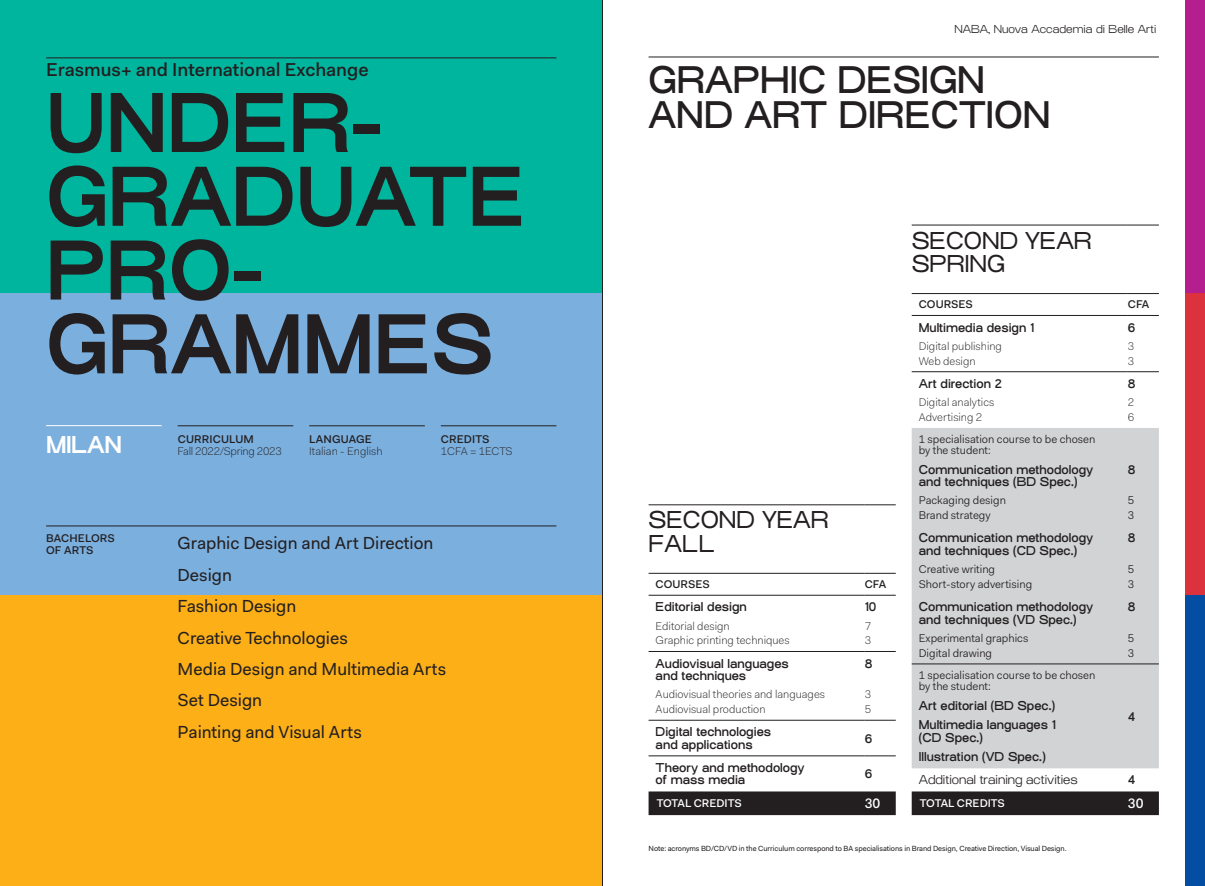
<style>
.page{position:relative;width:1205px;height:886px;background:#fff}
.page>*{position:absolute;margin:0;border:0;box-sizing:border-box;transform-origin:0 0}
.t1{font:700 82.5px/73.8px "Osmose";color:#231f20}
.t2{font:500 37.5px/35px "Osmose";color:#231f20}
.t3{font:23.75px/23.8px "Osmose";color:#231f20}
.t4{font:700 23.75px "Osmose";letter-spacing:-.02em;color:#fff}
.t5{font:500 18.75px "Fakt";color:#231f20}
.t6{font:17.5px/31.5px "Fakt";color:#231f20}
.t7{font:500 13.75px "Fakt";color:#fff}
.t8{font:500 12.5px/12.5px "Osmose";color:#231f20}
.t9{font:300 12.5px "Osmose";color:#231f20}
.t10{font:11.25px/14.8px "Fakt Blond";color:#231f20}
.t11{font:300 11.25px/14.8px "Fakt";color:#231f20}
.t12{font:500 11.25px/12.5px "Fakt";letter-spacing:.005em;color:#231f20}
.t13{font:300 11.25px "Osmose";letter-spacing:.005em;color:#231f20}
.t14{font:500 11.25px "Fakt";color:#fff}
.t15{font:300 11.25px "Fakt";letter-spacing:-.02em;color:#231f20}
.t16{font:7.5px "Fakt";letter-spacing:-.01em;color:#231f20}
</style>
<div class="page">
<div style="left:0;top:594px;width:602px;height:292px;background:#fcaf17"></div>
<div style="left:0;top:292px;width:602px;height:303px;background:#7bafde"></div>
<div style="left:0;top:0;width:602px;height:292px;background:#00b59d"></div>
<hr style="left:46px;top:58px;width:510px;height:1px;background:#231f20">
<hr style="left:46px;top:526px;width:510px;height:1px;background:#231f20">
<hr style="left:178px;top:426px;width:115px;height:1px;background:#231f20">
<hr style="left:46px;top:425px;width:116px;height:1px;background:#fff">
<hr style="left:309px;top:426px;width:116px;height:1px;background:#231f20">
<hr style="left:441px;top:426px;width:115px;height:1px;background:#231f20">
<div style="left:1185px;top:594px;width:20px;height:292px;background:#034ea2"></div>
<div style="left:1185px;top:292px;width:20px;height:303px;background:#db323e"></div>
<div style="left:1185px;top:0;width:20px;height:292px;background:#b41e8e"></div>
<div style="left:648px;top:791px;width:248px;height:24px;background:#231f20"></div>
<hr style="left:648px;top:504px;width:217px;height:1px;background:#231f20">
<hr style="left:865px;top:504px;width:31px;height:1px;background:#231f20">
<hr style="left:648px;top:595px;width:217px;height:1px;background:#231f20">
<hr style="left:865px;top:595px;width:31px;height:1px;background:#231f20">
<hr style="left:648px;top:651px;width:217px;height:1px;background:#231f20">
<hr style="left:865px;top:651px;width:31px;height:1px;background:#231f20">
<hr style="left:648px;top:720px;width:217px;height:1px;background:#231f20">
<hr style="left:865px;top:720px;width:31px;height:1px;background:#231f20">
<hr style="left:648px;top:756px;width:217px;height:1px;background:#231f20">
<hr style="left:865px;top:756px;width:31px;height:1px;background:#231f20">
<hr style="left:648px;top:573px;width:217px;height:1px;background:#231f20">
<hr style="left:865px;top:573px;width:31px;height:1px;background:#231f20">
<div style="left:912px;top:428px;width:247px;height:340px;background:#d1d3d4"></div>
<div style="left:912px;top:791px;width:247px;height:24px;background:#231f20"></div>
<hr style="left:912px;top:663px;width:216px;height:1px;background:#231f20">
<hr style="left:1128px;top:663px;width:31px;height:1px;background:#231f20">
<hr style="left:912px;top:225px;width:216px;height:1px;background:#231f20">
<hr style="left:1128px;top:225px;width:31px;height:1px;background:#231f20">
<hr style="left:912px;top:293px;width:216px;height:1px;background:#231f20">
<hr style="left:1128px;top:293px;width:31px;height:1px;background:#231f20">
<hr style="left:912px;top:371px;width:216px;height:1px;background:#231f20">
<hr style="left:1128px;top:371px;width:31px;height:1px;background:#231f20">
<hr style="left:912px;top:315px;width:216px;height:1px;background:#231f20">
<hr style="left:1128px;top:315px;width:31px;height:1px;background:#231f20">
<hr style="left:648px;top:57px;width:511px;height:1px;background:#231f20">
<hr style="left:602px;top:0;width:1px;height:886px;background:#231f20">
<p class="t13" style="left:954px;top:23px;width:203px">NABA, Nuova Accademia di Belle Arti</p>
<h3 class="t5" style="left:46px;top:57px;width:324px">Erasmus+ and International Exchange</h3>
<h1 class="t1" style="left:46px;top:87px;width:481px">UNDER-<br>GRADUATE<br>PRO-<br>GRAMMES</h1>
<h2 class="t2" style="left:648px;top:67px;width:403px">GRAPHIC DESIGN<br>AND ART DIRECTION</h2>
<h3 class="t3" style="left:912px;top:231px;width:182px">SECOND YEAR<br>SPRING</h3>
<p class="t12" style="left:919px;top:298px;width:56px">COURSES</p>
<p class="t12" style="left:1128px;top:298px;width:23px">CFA</p>
<p class="t8" style="left:919px;top:323px;width:117px">Multimedia design 1</p>
<p class="t11" style="left:919px;top:338px;width:85px">Digital publishing<br>Web design</p>
<p class="t8" style="left:1128px;top:323px;width:9px">6</p>
<p class="t11" style="left:1128px;top:338px;width:8px">3<br>3</p>
<p class="t8" style="left:919px;top:379px;width:85px">Art direction 2</p>
<p class="t11" style="left:919px;top:395px;width:77px">Digital analytics<br>Advertising 2</p>
<p class="t8" style="left:1128px;top:379px;width:9px">8</p>
<p class="t11" style="left:1128px;top:395px;width:8px">2<br>6</p>
<p class="t12" style="left:178px;top:432px;width:78px">CURRICULUM</p>
<h3 class="t4" style="left:46px;top:430px;width:77px">MILAN</h3>
<p class="t15" style="left:178px;top:444px;width:106px">Fall 2022/Spring 2023</p>
<p class="t12" style="left:309px;top:432px;width:64px">LANGUAGE</p>
<p class="t11" style="left:309px;top:444px;width:75px">Italian - English</p>
<p class="t12" style="left:441px;top:432px;width:50px">CREDITS</p>
<p class="t11" style="left:441px;top:444px;width:73px">1CFA = 1ECTS</p>
<p class="t12" style="left:46px;top:531px;width:70px">BACHELORS<br>OF ARTS</p>
<h3 class="t6" style="left:178px;top:527px;width:270px">Graphic Design and Art Direction<br>Design<br>Fashion Design<br>Creative Technologies<br>Media Design and Multimedia Arts<br>Set Design<br>Painting and Visual Arts</h3>
<p class="t10" style="left:919px;top:433px;width:178px;line-height:11.2px">1 specialisation course to be chosen by the student:</p>
<p class="t8" style="left:919px;top:465px;width:176px">Communication methodology and techniques (BD Spec.)</p>
<p class="t10" style="left:919px;top:493px;width:89px">Packaging design<br>Brand strategy</p>
<p class="t8" style="left:919px;top:533px;width:176px">Communication methodology and techniques (CD Spec.)</p>
<p class="t10" style="left:919px;top:562px;width:115px">Creative writing<br>Short-story advertising</p>
<p class="t8" style="left:919px;top:602px;width:176px">Communication methodology and techniques (VD Spec.)</p>
<p class="t10" style="left:919px;top:631px;width:111px">Experimental graphics<br>Digital drawing</p>
<p class="t8" style="left:1128px;top:465px;width:9px">8</p>
<p class="t10" style="left:1128px;top:493px;width:8px">5<br>3</p>
<p class="t8" style="left:1128px;top:533px;width:9px">8</p>
<p class="t10" style="left:1128px;top:562px;width:8px">5<br>3</p>
<p class="t8" style="left:1128px;top:602px;width:9px">8</p>
<p class="t10" style="left:1128px;top:631px;width:8px">5<br>3</p>
<h3 class="t3" style="left:648px;top:511px;width:182px">SECOND YEAR<br>FALL</h3>
<p class="t12" style="left:656px;top:578px;width:56px">COURSES</p>
<p class="t12" style="left:865px;top:578px;width:23px">CFA</p>
<p class="t8" style="left:656px;top:602px;width:93px">Editorial design</p>
<p class="t11" style="left:656px;top:618px;width:136px">Editorial design<br>Graphic printing techniques</p>
<p class="t8" style="left:865px;top:602px;width:13px">10</p>
<p class="t11" style="left:865px;top:618px;width:8px">7<br>3</p>
<p class="t8" style="left:656px;top:658px;width:135px">Audiovisual languages and techniques</p>
<p class="t11" style="left:656px;top:687px;width:171px">Audiovisual theories and languages<br>Audiovisual production</p>
<p class="t8" style="left:865px;top:658px;width:9px">8</p>
<p class="t11" style="left:865px;top:687px;width:8px">3<br>5</p>
<p class="t10" style="left:919px;top:669px;width:178px;line-height:11.2px">1 specialisation course to be chosen by the student:</p>
<p class="t8" style="left:919px;top:697px;width:139px;line-height:19.6px">Art editorial (BD Spec.)<br>Multimedia languages 1</p>
<p class="t8" style="left:919px;top:729px;width:128px;line-height:19.6px">(CD Spec.)<br>Illustration (VD Spec.)</p>
<p class="t8" style="left:1128px;top:712px;width:9px">4</p>
<p class="t8" style="left:656px;top:727px;width:117px">Digital technologies and applications</p>
<p class="t8" style="left:865px;top:733px;width:9px">6</p>
<p class="t8" style="left:656px;top:763px;width:151px">Theory and methodology of mass media</p>
<p class="t8" style="left:865px;top:769px;width:9px">6</p>
<p class="t14" style="left:657px;top:796px;width:87px">TOTAL CREDITS</p>
<p class="t7" style="left:865px;top:794px;width:17px">30</p>
<p class="t9" style="left:919px;top:773px;width:160px">Additional training activities</p>
<p class="t8" style="left:1128px;top:775px;width:9px">4</p>
<p class="t14" style="left:920px;top:796px;width:87px">TOTAL CREDITS</p>
<p class="t7" style="left:1128px;top:794px;width:17px">30</p>
<p class="t16" style="left:648px;top:844px;width:419px">Note: acronyms BD/CD/VD in the Curriculum correspond to BA specialisations in Brand Design, Creative Direction, Visual Design.</p>
</div>
